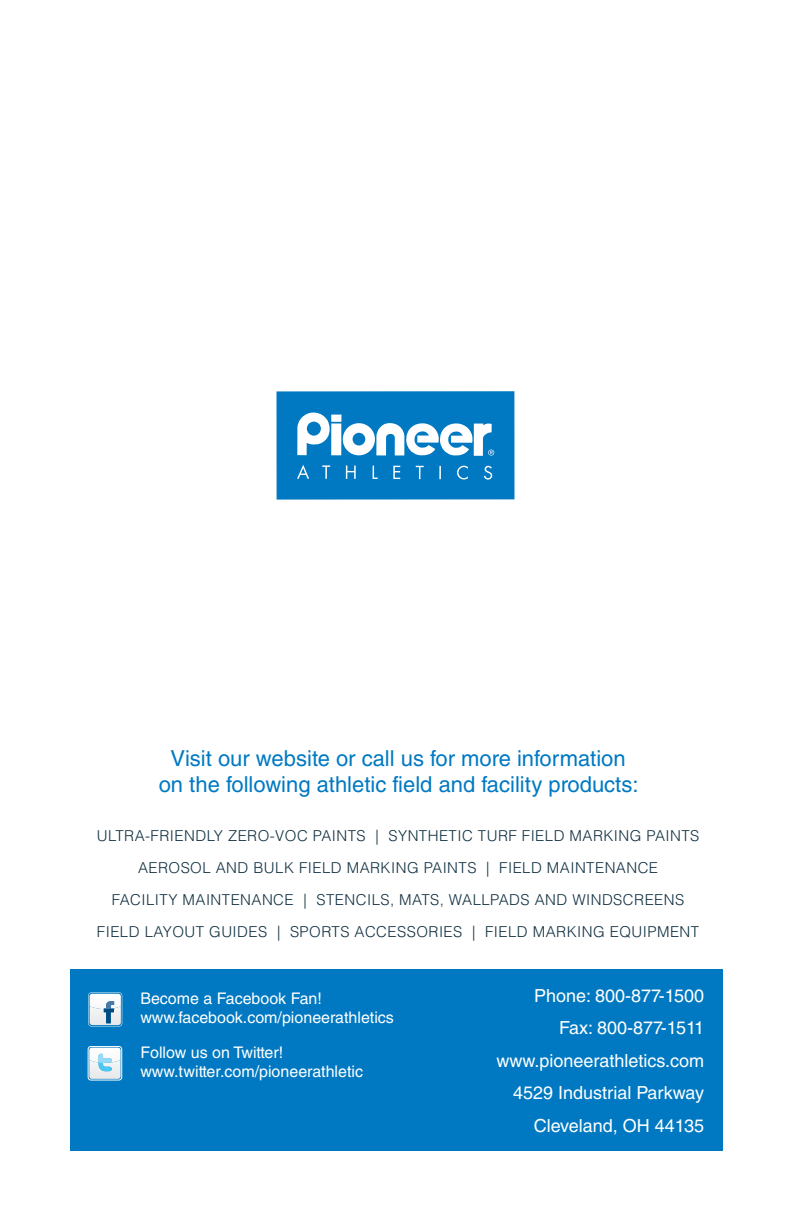
<style>
.page{position:relative;width:792px;height:1224px;background:#fff}
.page>*{position:absolute;margin:0;border:0;box-sizing:border-box;transform-origin:0 0}
.t1{font:22px "Helvetica LT Std";color:#0079c2}
.t2{font:18px "Helvetica LT Std";color:#fff}
.t3{font:16px "Helvetica LT Std";color:#fff}
.t4{font:300 15px "Helvetica LT Std";letter-spacing:.03em;color:#113041}
.s1{font-style:inherit}
</style>
<div class="page">
<div style="left:70px;top:969px;width:652px;height:182px;background:#0079c2"></div>
<div style="left:276px;top:391px;width:239px;height:109px;background:#0079c2"></div>
<svg style="left:297px;top:412px;width:197px;height:44px"></svg>
<svg style="left:297px;top:465px;width:12px;height:14px"></svg>
<svg style="left:322px;top:465px;width:8px;height:14px"></svg>
<svg style="left:346px;top:466px;width:10px;height:13px"></svg>
<svg style="left:373px;top:466px;width:5px;height:13px"></svg>
<svg style="left:393px;top:466px;width:7px;height:13px"></svg>
<svg style="left:416px;top:466px;width:8px;height:13px"></svg>
<svg style="left:439px;top:466px;width:2px;height:13px"></svg>
<svg style="left:457px;top:466px;width:11px;height:14px"></svg>
<svg style="left:484px;top:466px;width:8px;height:14px"></svg>
<div style="left:88px;top:1046px;width:34px;height:34px;border:1px solid #fff;border-radius:3px"></div>
<svg style="left:89px;top:1048px;width:32px;height:31px"></svg>
<svg style="left:88px;top:992px;width:34px;height:34px"></svg>
<p class="t1" style="left:170px;top:745px;width:457px">Visit our website or call us for more information</p>
<p class="t1" style="left:159px;top:772px;width:481px">on the following athletic field and facility products:</p>
<p class="t4" style="left:97px;top:826px;width:604px">ULTRA-FRIENDLY ZERO-VOC PAINTS | SYNTHETIC TURF FIELD MARKING PAINTS</p>
<p class="t4" style="left:138px;top:858px;width:522px">AEROSOL AND BULK FIELD MARKING PAINTS | FIELD MAINTENANCE</p>
<p class="t4" style="left:112px;top:890px;width:574px">FACILITY MAINTENANCE | STENCILS, MATS, WALLPADS AND WINDSCREENS</p>
<p class="t4" style="left:97px;top:922px;width:604px">FIELD LAYOUT GUIDES | SPORTS ACCESSORIES | FIELD MARKING EQUIPMENT</p>
<p class="t3" style="left:140px;top:989px;width:183px">Become a Facebook Fan!</p>
<p class="t3" style="left:140px;top:1008px;width:255px">www.facebook.com/pioneerathletics</p>
<p class="t3" style="left:140px;top:1043px;width:144px"><span class="s1">F</span>ollow us on Twitter!</p>
<p class="t3" style="left:140px;top:1063px;width:224px">www.twitter.com/pioneerathletic</p>
<p class="t2" style="left:534px;top:985px;width:172px">Phone: 800-877-1500</p>
<p class="t2" style="left:559px;top:1017px;width:147px">Fax: 800-877-1511</p>
<p class="t2" style="left:497px;top:1050px;width:209px">www.pioneerathletics.com</p>
<p class="t2" style="left:513px;top:1082px;width:193px">4529 Industrial Parkway</p>
<p class="t2" style="left:534px;top:1115px;width:172px">Cleveland, OH 44135</p>
</div>
